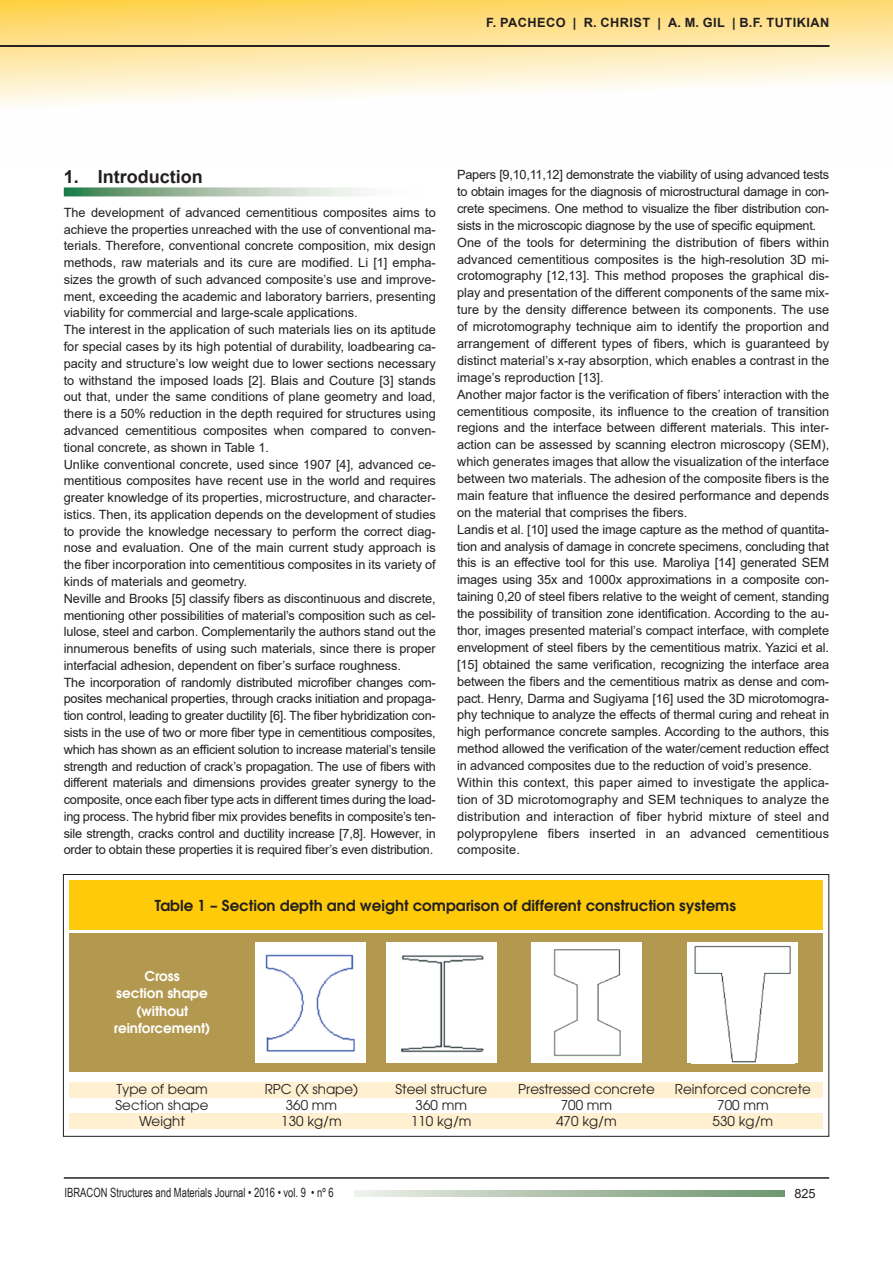
<style>
.page{position:relative;width:893px;height:1263px;background:#fff}
.page>*{position:absolute;margin:0;border:0;box-sizing:border-box;transform-origin:0 0}
.t1{font:700 18px "Arial";color:#231f20}
.t2{font:600 15px "Avant Garde";color:#231f20}
.t3{font:13.5px/15.9px "Avant Garde";color:#231f20;text-align:center}
.t4{font:600 13.5px/17.1px "Avant Garde";color:#fff;text-align:center}
.t5{font:12.75px/17px "Arial";color:#231f20}
.t6{font:12.75px "Arial Narrow";color:#231f20;scale:.9 1}
.t7{font:700 12.75px "Arial";letter-spacing:.035em;color:#231f20}
</style>
<div class="page">
<svg style="left:0;top:0;width:893px;height:105px"></svg>
<hr style="left:0;top:45px;width:829px;height:2px;background:#231f20">
<svg style="left:64px;top:187px;width:299px;height:9px;background:#a6c2ab"></svg>
<hr style="left:64px;top:1177px;width:765px;height:2px;background:#231f20">
<svg style="left:354px;top:1190px;width:431px;height:6px;background:#acc0aa"></svg>
<div style="left:63px;top:874px;width:766px;height:263px;border:1px solid #231f20"></div>
<div style="left:70px;top:1082px;width:753px;height:16px;background:#fef0d0"></div>
<div style="left:70px;top:1113px;width:753px;height:16px;background:#fef0d0"></div>
<div style="left:70px;top:880px;width:753px;height:49px;background:#feca0a"></div>
<div style="left:70px;top:934px;width:753px;height:138px;background:#b39950"></div>
<div style="left:255px;top:942px;width:111px;height:121px;background:#fff"></div>
<div style="left:386px;top:942px;width:110px;height:121px;background:#fff"></div>
<div style="left:531px;top:942px;width:111px;height:121px;background:#fff"></div>
<div style="left:688px;top:942px;width:110px;height:121px;background:#fff"></div>
<img style="left:694px;top:945px;width:97px;height:118px">
<img style="left:553px;top:949px;width:68px;height:108px">
<img style="left:401px;top:955px;width:83px;height:98px">
<img style="left:265px;top:954px;width:90px;height:98px">
<p class="t7" style="left:486px;top:14px;width:344px">F. PACHECO | R. CHRIST | A. M. GIL | B.F. TUTIKIAN</p>
<h1 class="t1" style="left:64px;top:164px;width:141px">1. Introduction</h1>
<p class="t5" style="left:64px;top:204px;width:374px">The development of advanced cementitious composites aims to achieve the properties unreached with the use of conventional ma&shy;terials. Therefore, conventional concrete composition, mix design methods, raw materials and its cure are modified. Li [1] empha&shy;sizes the growth of such advanced composite’s use and improve&shy;ment, exceeding the academic and laboratory barriers, presenting viability for commercial and large-scale applications.<br>The interest in the application of such materials lies on its aptitude for special cases by its high potential of durability, loadbearing ca&shy;pacity and structure’s low weight due to lower sections necessary to withstand the imposed loads [2]. Blais and Couture [3] stands out that, under the same conditions of plane geometry and load, there is a 50% reduction in the depth required for structures using advanced cementitious composites when compared to conven&shy;tional concrete, as shown in Table 1.<br>Unlike conventional concrete, used since 1907 [4], advanced ce&shy;mentitious composites have recent use in the world and requires greater knowledge of its properties, microstructure, and character&shy;istics. Then, its application depends on the development of studies to provide the knowledge necessary to perform the correct diag&shy;nose and evaluation. One of the main current study approach is the fiber incorporation into cementitious composites in its variety of kinds of materials and geometry.<br>Neville and Brooks [5] classify fibers as discontinuous and discrete, mentioning other possibilities of material’s composition such as cel&shy;lulose, steel and carbon. Complementarily the authors stand out the innumerous benefits of using such materials, since there is proper interfacial adhesion, dependent on fiber’s surface roughness.<br>The incorporation of randomly distributed microfiber changes com&shy;posites mechanical properties, through cracks initiation and propaga&shy;tion control, leading to greater ductility [6]. The fiber hybridization con&shy;sists in the use of two or more fiber type in cementitious composites, which has shown as an efficient solution to increase material’s tensile strength and reduction of crack’s propagation. The use of fibers with different materials and dimensions provides greater synergy to the composite, once each fiber type acts in different times during the load&shy;ing process. The hybrid fiber mix provides benefits in composite’s ten&shy;sile strength, cracks control and ductility increase [7,8]. However, in order to obtain these properties it is required fiber’s even distribution.</p>
<p class="t5" style="left:457px;top:166px;width:374px">Papers [9,10,11,12] demonstrate the viability of using advanced tests to obtain images for the diagnosis of microstructural damage in con&shy;crete specimens. One method to visualize the fiber distribution con&shy;sists in the microscopic diagnose by the use of specific equipment.<br>One of the tools for determining the distribution of fibers within advanced cementitious composites is the high-resolution 3D mi&shy;crotomography [12,13]. This method proposes the graphical dis&shy;play and presentation of the different components of the same mix&shy;ture by the density difference between its components. The use of microtomography technique aim to identify the proportion and arrangement of different types of fibers, which is guaranteed by distinct material’s x-ray absorption, which enables a contrast in the image’s reproduction [13].<br>Another major factor is the verification of fibers’ interaction with the cementitious composite, its influence to the creation of transition regions and the interface between different materials. This inter&shy;action can be assessed by scanning electron microscopy (SEM), which generates images that allow the visualization of the interface between two materials. The adhesion of the composite fibers is the main feature that influence the desired performance and depends on the material that comprises the fibers.<br>Landis et al. [10] used the image capture as the method of quantita&shy;tion and analysis of damage in concrete specimens, concluding that this is an effective tool for this use. Maroliya [14] generated SEM images using 35x and 1000x approximations in a composite con&shy;taining 0,20 of steel fibers relative to the weight of cement, standing the possibility of transition zone identification. According to the au&shy;thor, images presented material’s compact interface, with complete envelopment of steel fibers by the cementitious matrix. Yazici et al. [15] obtained the same verification, recognizing the interface area between the fibers and the cementitious matrix as dense and com&shy;pact. Henry, Darma and Sugiyama [16] used the 3D microtomogra&shy;phy technique to analyze the effects of thermal curing and reheat in high performance concrete samples. According to the authors, this method allowed the verification of the water/cement reduction effect in advanced composites due to the reduction of void’s presence.<br>Within this context, this paper aimed to investigate the applica&shy;tion of 3D microtomography and SEM techniques to analyze the distribution and interaction of fiber hybrid mixture of steel and polypropylene fibers inserted in an advanced cementitious composite.</p>
<p class="t2" style="left:155px;top:895px;width:583px">Table 1 – Section depth and weight comparison of different construction systems</p>
<p class="t4" style="left:114px;top:967px;width:98px">Cross<br>section shape (without reinforcement)</p>
<p class="t3" style="left:116px;top:1081px;width:95px">Type of beam<br>Section shape<br>Weight</p>
<p class="t3" style="left:265px;top:1081px;width:95px">RPC (X shape)<br>360 mm<br>130 kg/m</p>
<p class="t3" style="left:395px;top:1081px;width:93px">Steel structure<br>360 mm<br>110 kg/m</p>
<p class="t3" style="left:518px;top:1081px;width:138px">Prestressed concrete<br>700 mm<br>470 kg/m</p>
<p class="t3" style="left:675px;top:1081px;width:138px">Reinforced concrete<br>700 mm<br>530 kg/m</p>
<p class="t6" style="left:65px;top:1183px;width:300px">IBRACON Structures and Materials Journal • 2016 • vol. 9 • nº 6</p>
<p class="t5" style="left:794px;top:1185px;width:23px">825</p>
</div>
